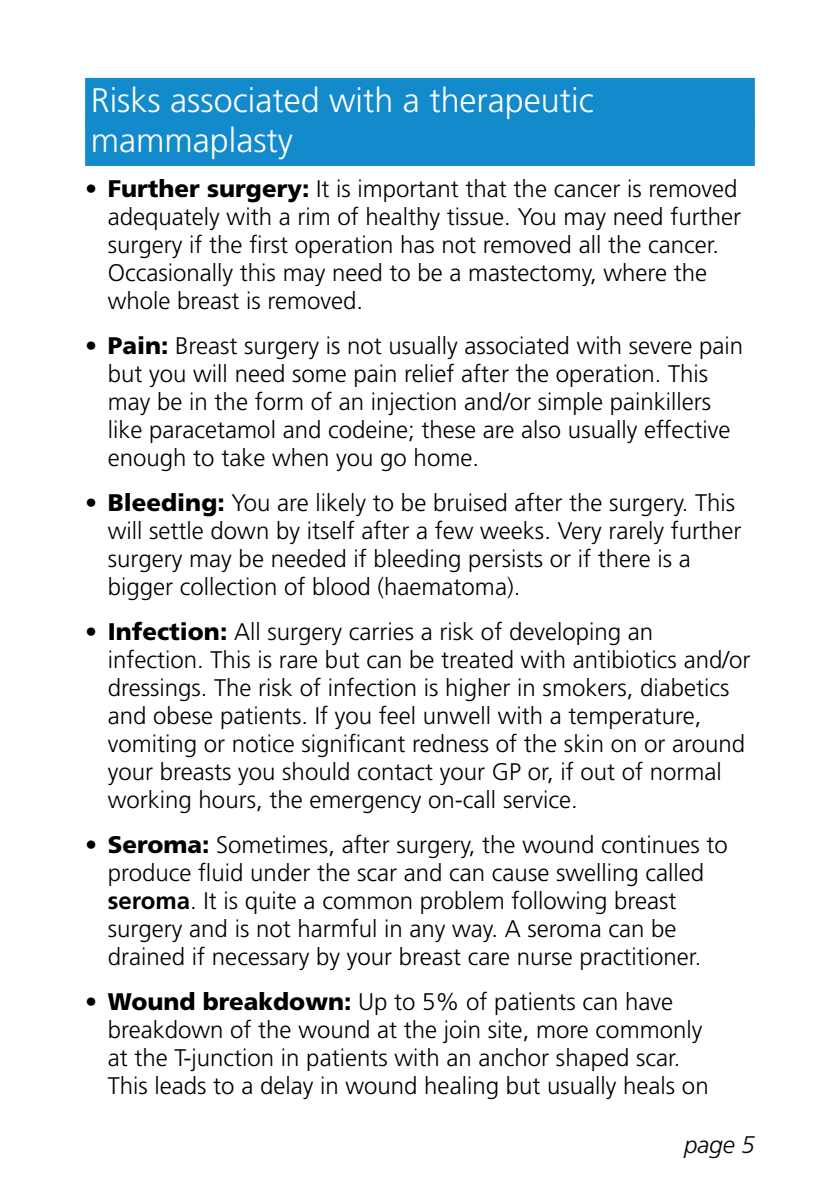
<style>
.page{position:relative;width:840px;height:1191px;background:#fff}
.page>*{position:absolute;margin:0;border:0;box-sizing:border-box;transform-origin:0 0}
.t1{font:300 34px/40px "Frutiger";color:#fff}
.t2{font:300 24px/28px "Frutiger";color:#000}
.t3{font:italic 300 24px "Frutiger";color:#000}
.s1{font-weight:900}
.s2{font-weight:700}
</style>
<div class="page">
<div style="left:85px;top:78px;width:669px;height:48px;background:#128acb"></div>
<div style="left:85px;top:118px;width:669px;height:48px;background:#128acb"></div>
<h1 class="t1" style="left:91px;top:80px;width:504px">Risks associated with a therapeutic mammaplasty</h1>
<p class="t2" style="left:108px;top:174px;width:634px;text-indent:-23px"><span class="s1">• Further surgery:</span> It is important that the cancer is removed adequately with a rim of healthy tissue. You may need further surgery if the first operation has not removed all the cancer.<br>Occasionally this may need to be a mastectomy, where the whole breast is removed.</p>
<p class="t2" style="left:108px;top:331px;width:636px;text-indent:-23px"><span class="s1">• Pain:</span> Breast surgery is not usually associated with severe pain but you will need some pain relief after the operation. This may be in the form of an injection and/or simple painkillers like paracetamol and codeine; these are also usually effective enough to take when you go home.</p>
<p class="t2" style="left:108px;top:488px;width:634px;text-indent:-23px"><span class="s1">• Bleeding:</span> You are likely to be bruised after the surgery. This will settle down by itself after a few weeks. Very rarely further surgery may be needed if bleeding persists or if there is a bigger collection of blood (haematoma).</p>
<p class="t2" style="left:108px;top:617px;width:643px;text-indent:-23px"><span class="s1">• Infection:</span> All surgery carries a risk of developing an infection. This is rare but can be treated with antibiotics and/or dressings. The risk of infection is higher in smokers, diabetics and obese patients. If you feel unwell with a temperature, vomiting or notice significant redness of the skin on or around your breasts you should contact your GP or, if out of normal working hours, the emergency on-call service.</p>
<p class="t2" style="left:108px;top:830px;width:621px;text-indent:-23px"><span class="s1">• Seroma:</span> Sometimes, after surgery, the wound continues to produce fluid under the scar and can cause swelling called <span class="s2">seroma</span>. It is quite a common problem following breast surgery and is not harmful in any way. A seroma can be drained if necessary by your breast care nurse practitioner.</p>
<p class="t2" style="left:108px;top:988px;width:602px;text-indent:-23px"><span class="s1">• Wound breakdown:</span> Up to 5% of patients can have breakdown of the wound at the join site, more commonly at the T-junction in patients with an anchor shaped scar.<br>This leads to a delay in wound healing but usually heals on</p>
<p class="t3" style="left:683px;top:1131px;width:72px">page 5</p>
</div>
